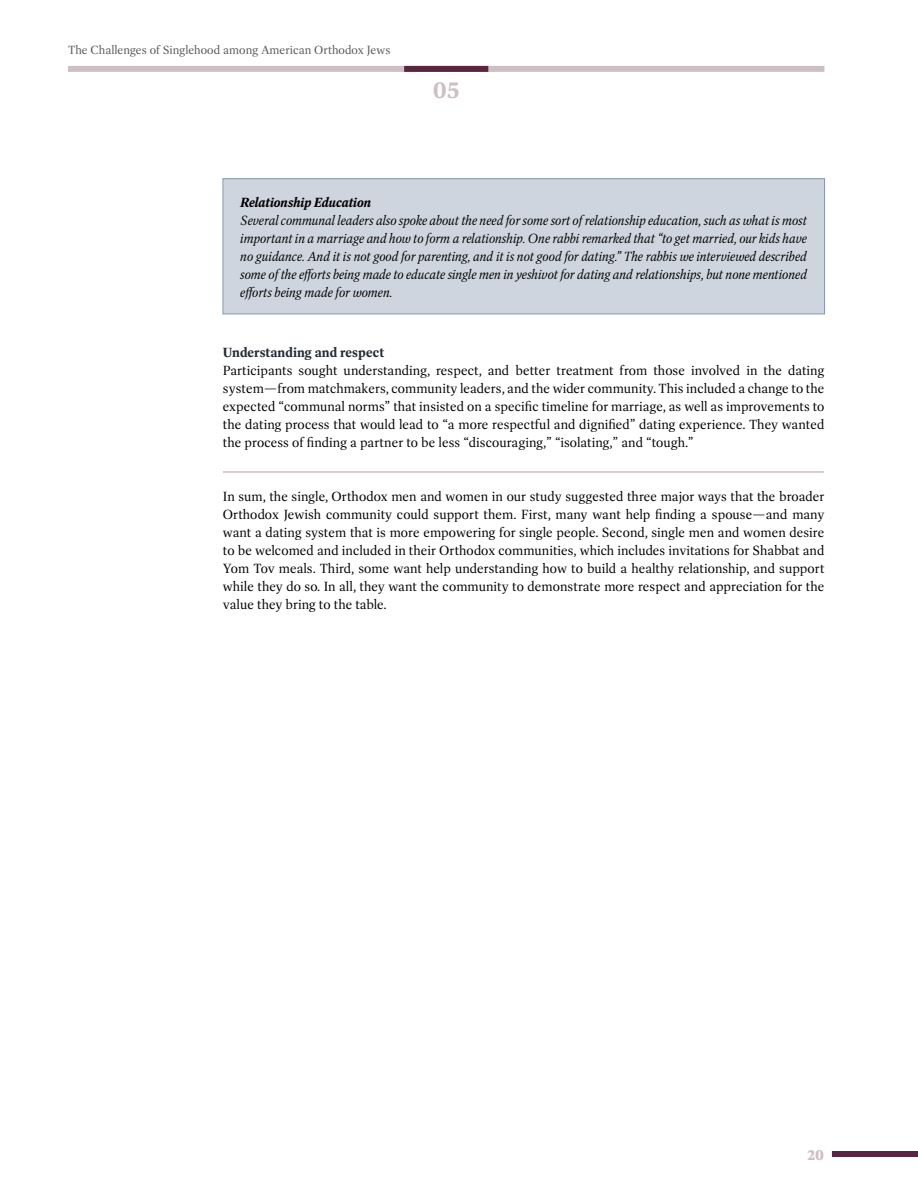
<style>
.page{position:relative;width:918px;height:1188px;background:#fff}
.page>*{position:absolute;margin:0;border:0;box-sizing:border-box;transform-origin:0 0}
.t1{font:700 24px "Dashiell Bright";color:#cebec5}
.t2{font:800 15px "Dashiell Bright";color:#cebec5}
.t3{font:13.5px/18px "Dashiell Bright";color:#000;text-align:justify}
.t4{font:italic 13.5px/18px "Dashiell Bright";letter-spacing:-.01em;color:#000;text-align:justify}
.t5{font:700 13.5px "Dashiell Bright";color:#232a34}
.t6{font:italic 700 13.5px "Dashiell Bright";letter-spacing:-.015em;color:#000}
.t7{font:12px "Dashiell Bright";color:#575756}
</style>
<div class="page">
<div style="left:832px;top:1151px;width:86px;height:6px;background:#5a253e"></div>
<div style="left:68px;top:66px;width:756px;height:6px;background:#cebec5"></div>
<div style="left:223px;top:179px;width:602px;height:135px;background:#cfd5de"></div>
<div style="left:223px;top:178px;width:602px;height:136px;border:1px solid #8797ae"></div>
<hr style="left:223px;top:471px;width:601px;height:2px;background:#cebec5">
<div style="left:404px;top:66px;width:84px;height:6px;background:#5a253e"></div>
<p class="t7" style="left:68px;top:42px;width:324px">The Challenges of Singlehood among American Orthodox Jews</p>
<h1 class="t1" style="left:433px;top:75px;width:28px">05</h1>
<p class="t6" style="left:240px;top:193px;width:132px">Relationship Education</p>
<p class="t4" style="left:240px;top:211px;width:568px">Several communal leaders also spoke about the need for some sort of relationship education, such as what is most important in a marriage and how to form a relationship. One rabbi remarked that “to get married, our kids have no guidance. And it is not good for parenting, and it is not good for dating.” The rabbis we interviewed described some of the efforts being made to educate single men in yeshivot for dating and relationships, but none mentioned efforts being made for women.</p>
<p class="t5" style="left:223px;top:344px;width:163px">Understanding and respect</p>
<p class="t3" style="left:223px;top:361px;width:603px">Participants sought understanding, respect, and better treatment from those involved in the dating system—from matchmakers, community leaders, and the wider community. This included a change to the expected “communal norms” that insisted on a specific timeline for marriage, as well as improvements to the dating process that would lead to “a more respectful and dignified” dating experience. They wanted the process of finding a partner to be less “discouraging,” “isolating,” and “tough.”</p>
<p class="t3" style="left:223px;top:487px;width:603px">In sum, the single, Orthodox men and women in our study suggested three major ways that the broader Orthodox Jewish community could support them. First, many want help finding a spouse—and many want a dating system that is more empowering for single people. Second, single men and women desire to be welcomed and included in their Orthodox communities, which includes invitations for Shabbat and Yom Tov meals. Third, some want help understanding how to build a healthy relationship, and support while they do so. In all, they want the community to demonstrate more respect and appreciation for the value they bring to the table.</p>
<p class="t2" style="left:807px;top:1145px;width:18px">20</p>
</div>
